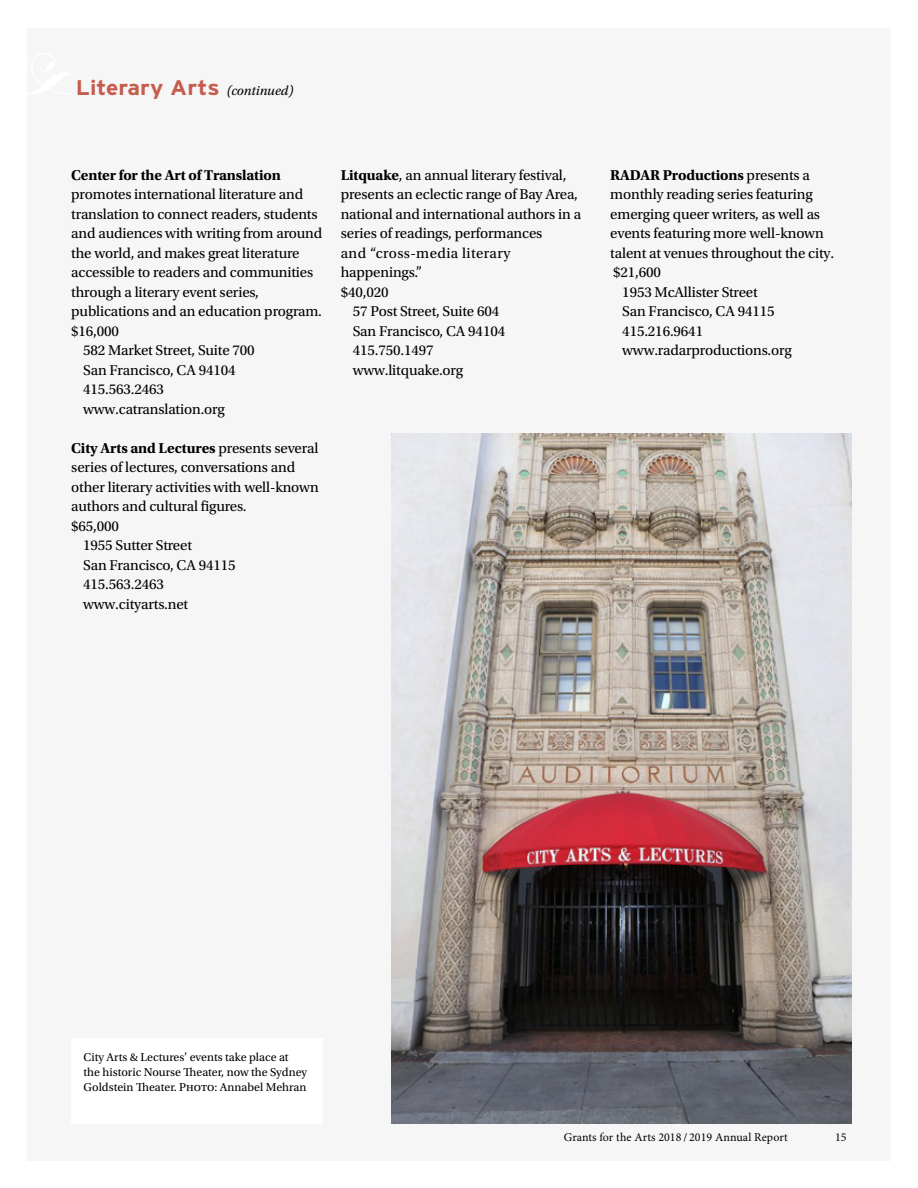
<style>
.page{position:relative;width:918px;height:1188px;background:#fff}
.page>*{position:absolute;margin:0;border:0;box-sizing:border-box;transform-origin:0 0}
.t1{font:700 21.15px "Interstate";color:#c55c4d;scale:1.08 1}
.t2{font:15px "Utopia Std";letter-spacing:-.01em;color:#000}
.t3{font:700 15px "Utopia Std";letter-spacing:-.01em;color:#000}
.t4{font:12px/15px "Utopia Std";color:#000}
.t5{font:12px "Minion Pro";letter-spacing:.005em;color:#000}
.s1{font-family:"Utopia Std";font-weight:400;font-style:italic;font-size:13.5px;color:#000}
.s2{font-weight:400}
.s3{font-weight:700}
</style>
<div class="page">
<div style="left:27px;top:28px;width:864px;height:1133px;background:#f6f6f6"></div>
<div style="left:71px;top:1038px;width:252px;height:85px;background:#fff"></div>
<img style="left:392px;top:434px;width:460px;height:689px">
<h1 class="t1" style="left:76px;top:76px;width:203px">Literary Arts <span class="s1">(continued)</span></h1>
<p class="t3" style="left:71px;top:166px;width:211px">Center for the Art of Translation</p>
<p class="t2" style="left:71px;top:186px;width:234px">promotes international literature and</p>
<p class="t2" style="left:71px;top:206px;width:248px">translation to connect readers, students</p>
<p class="t2" style="left:71px;top:225px;width:253px">and audiences with writing from around</p>
<p class="t2" style="left:71px;top:245px;width:230px">the world, and makes great literature</p>
<p class="t2" style="left:71px;top:264px;width:244px">accessible to readers and communities</p>
<p class="t2" style="left:71px;top:284px;width:189px">through a literary event series,</p>
<p class="t2" style="left:71px;top:303px;width:252px">publications and an education program.</p>
<p class="t2" style="left:71px;top:323px;width:49px">$16,000</p>
<p class="t2" style="left:83px;top:342px;width:173px">582 Market Street, Suite 700</p>
<p class="t2" style="left:83px;top:362px;width:154px">San Francisco, CA 94104</p>
<p class="t2" style="left:83px;top:381px;width:82px">415.563.2463</p>
<p class="t2" style="left:83px;top:401px;width:143px">www.catranslation.org</p>
<p class="t3" style="left:71px;top:439px;width:249px">City Arts and Lectures <span class="s2">presents several</span></p>
<p class="t2" style="left:71px;top:459px;width:225px">series of lectures, conversations and</p>
<p class="t2" style="left:71px;top:479px;width:249px">other literary activities with well-known</p>
<p class="t2" style="left:71px;top:498px;width:177px">authors and cultural figures.</p>
<p class="t2" style="left:71px;top:518px;width:49px">$65,000</p>
<p class="t2" style="left:83px;top:537px;width:110px">1955 Sutter Street</p>
<p class="t2" style="left:83px;top:557px;width:154px">San Francisco, CA 94115</p>
<p class="t2" style="left:83px;top:576px;width:82px">415.563.2463</p>
<p class="t2" style="left:83px;top:596px;width:106px">www.cityarts.net</p>
<p class="t2" style="left:341px;top:167px;width:227px"><span class="s3">Litquake</span>, an annual literary festival,</p>
<p class="t2" style="left:341px;top:186px;width:239px">presents an eclectic range of Bay Area,</p>
<p class="t2" style="left:341px;top:206px;width:242px">national and international authors in a</p>
<p class="t2" style="left:341px;top:225px;width:203px">series of readings, performances</p>
<p class="t2" style="left:341px;top:245px;width:172px">and “cross-media literary</p>
<p class="t2" style="left:341px;top:264px;width:83px">happenings.”</p>
<p class="t2" style="left:341px;top:284px;width:49px">$40,020</p>
<p class="t2" style="left:353px;top:303px;width:148px">57 Post Street, Suite 604</p>
<p class="t2" style="left:353px;top:323px;width:154px">San Francisco, CA 94104</p>
<p class="t2" style="left:353px;top:342px;width:82px">415.750.1497</p>
<p class="t2" style="left:353px;top:362px;width:112px">www.litquake.org</p>
<p class="t3" style="left:610px;top:166px;width:201px">RADAR Productions <span class="s2">presents a</span></p>
<p class="t2" style="left:610px;top:186px;width:204px">monthly reading series featuring</p>
<p class="t2" style="left:610px;top:206px;width:211px">emerging queer writers, as well as</p>
<p class="t2" style="left:610px;top:225px;width:215px">events featuring more well-known</p>
<p class="t2" style="left:610px;top:245px;width:225px">talent at venues throughout the city.</p>
<p class="t2" style="left:613px;top:264px;width:49px">$21,600</p>
<p class="t2" style="left:622px;top:284px;width:137px">1953 McAllister Street</p>
<p class="t2" style="left:622px;top:303px;width:154px">San Francisco, CA 94115</p>
<p class="t2" style="left:622px;top:323px;width:82px">415.216.9641</p>
<p class="t2" style="left:622px;top:342px;width:171px">www.radarproductions.org</p>
<p class="t4" style="left:84px;top:1050px;width:226px">City Arts &amp; Lectures’ events take place at the historic Nourse Theater, now the Sydney<br>Goldstein Theater. Photo: Annabel Mehran</p>
<p class="t5" style="left:564px;top:1129px;width:225px">Grants for the Arts 2018 / 2019 Annual Report</p>
<p class="t5" style="left:835px;top:1129px;width:13px">15</p>
</div>
